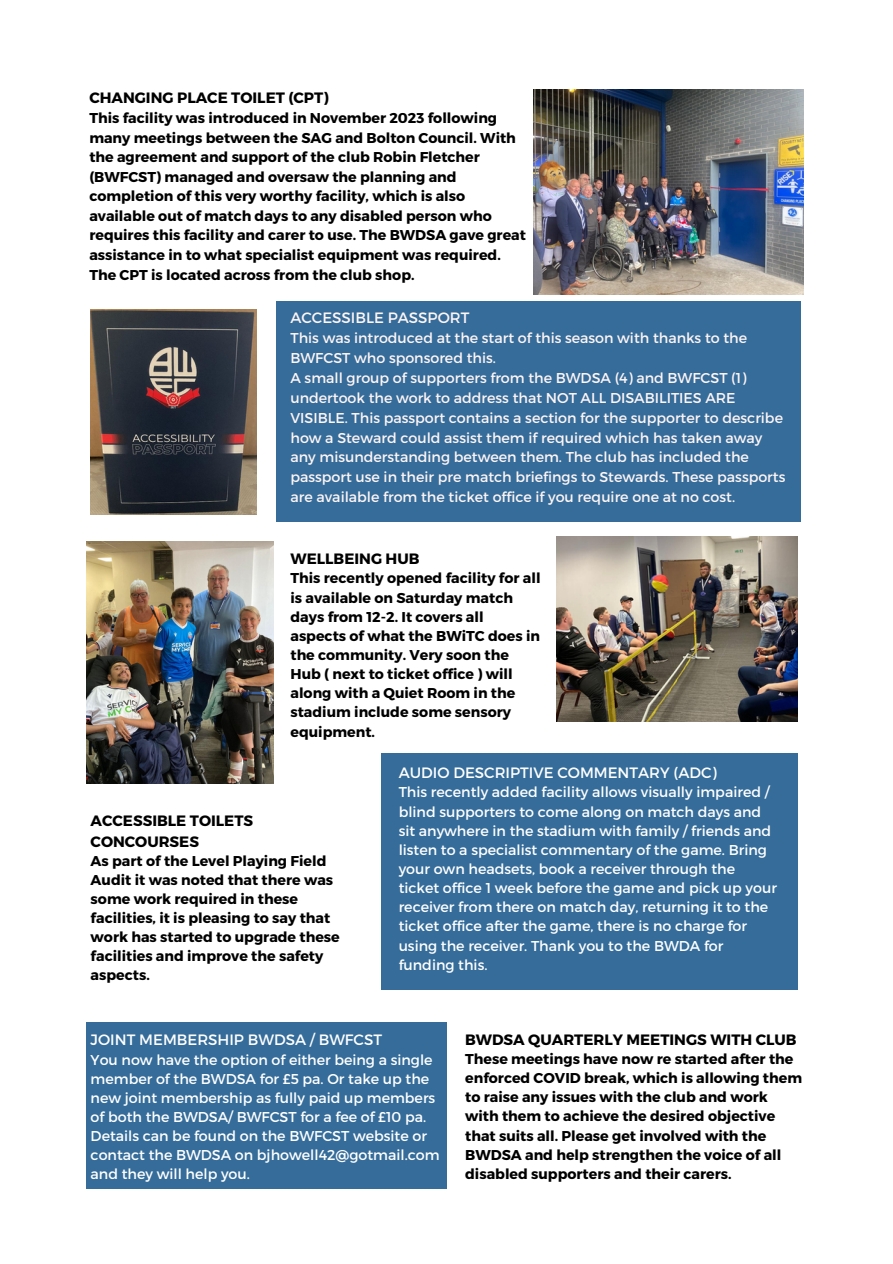
<style>
.page{position:relative;width:893px;height:1264px;background:#fff}
.page>*{position:absolute;margin:0;border:0;box-sizing:border-box;transform-origin:0 0}
.t1{font:700 15px/20.2px "Montserrat";color:#000}
.t2{font:15px "Montserrat";color:#fff}
.t3{font:15px "Montserrat";color:#fff5f5}
.t4{font:700 14.25px/19.2px "Montserrat";color:#000}
.t5{font:14.25px/19.2px "Montserrat";color:#fff}
.t6{font:14.25px/19.8px "Montserrat";color:#fff5f5}
</style>
<div class="page">
<div style="left:275px;top:301px;width:525px;height:221px;background:#356c9a"></div>
<div style="left:86px;top:1022px;width:360px;height:166px;background:#356c9a"></div>
<div style="left:381px;top:753px;width:416px;height:237px;background:#356c9a"></div>
<img style="left:91px;top:309px;width:165px;height:205px">
<img style="left:533px;top:89px;width:270px;height:205px">
<img style="left:556px;top:537px;width:241px;height:184px">
<img style="left:86px;top:542px;width:187px;height:242px">
<p class="t1" style="left:89px;top:86px;width:241px">CHANGING PLACE TOILET (CPT)</p>
<p class="t4" style="left:89px;top:108px;width:438px">This facility was introduced in November 2023 following many meetings between the SAG and Bolton Council. With the agreement and support of the club Robin Fletcher (BWFCST) managed and oversaw the planning and completion of this very worthy facility, which is also available out of match days to any disabled person who requires this facility and carer to use. The BWDSA gave great assistance in to what specialist equipment was required.<br>The CPT is located across from the club shop.</p>
<p class="t3" style="left:290px;top:308px;width:180px">ACCESSIBLE PASSPORT</p>
<p class="t6" style="left:290px;top:327px;width:496px">This was introduced at the start of this season with thanks to the BWFCST who sponsored this.<br>A small group of supporters from the BWDSA (4) and BWFCST (1) undertook the work to address that NOT ALL DISABILITIES ARE VISIBLE. This passport contains a section for the supporter to describe how a Steward could assist them if required which has taken away any misunderstanding between them. The club has included the passport use in their pre match briefings to Stewards. These passports are available from the ticket office if you require one at no cost.</p>
<p class="t1" style="left:290px;top:548px;width:130px">WELLBEING HUB</p>
<p class="t4" style="left:290px;top:568px;width:251px">This recently opened facility for all is available on Saturday match days from 12-2. It covers all aspects of what the BWiTC does in the community. Very soon the<br>Hub ( next to ticket office ) will along with a Quiet Room in the stadium include some sensory equipment.</p>
<p class="t1" style="left:91px;top:810px;width:164px">ACCESSIBLE TOILETS<br>CONCOURSES</p>
<p class="t4" style="left:91px;top:850px;width:251px">As part of the Level Playing Field<br>Audit it was noted that there was some work required in these facilities, it is pleasing to say that work has started to upgrade these facilities and improve the safety aspects.</p>
<p class="t2" style="left:398px;top:763px;width:319px">AUDIO DESCRIPTIVE COMMENTARY (ADC)</p>
<p class="t5" style="left:398px;top:782px;width:380px">This recently added facility allows visually impaired / blind supporters to come along on match days and sit anywhere in the stadium with family / friends and listen to a specialist commentary of the game. Bring your own headsets, book a receiver through the ticket office 1 week before the game and pick up your receiver from there on match day, returning it to the ticket office after the game, there is no charge for using the receiver. Thank you to the BWDA for funding this.</p>
<p class="t2" style="left:91px;top:1030px;width:293px">JOINT MEMBERSHIP BWDSA / BWFCST</p>
<p class="t5" style="left:91px;top:1049px;width:350px">You now have the option of either being a single member of the BWDSA for £5 pa. Or take up the new joint membership as fully paid up members of both the BWDSA/ BWFCST for a fee of £10 pa.<br>Details can be found on the BWFCST website or contact the BWDSA on bjhowell42@gotmail.com and they will help you.</p>
<p class="t1" style="left:465px;top:1028px;width:333px">BWDSA QUARTERLY MEETINGS WITH CLUB</p>
<p class="t4" style="left:465px;top:1048px;width:338px">These meetings have now re started after the enforced COVID break, which is allowing them to raise any issues with the club and work with them to achieve the desired objective that suits all. Please get involved with the BWDSA and help strengthen the voice of all disabled supporters and their carers.</p>
</div>
